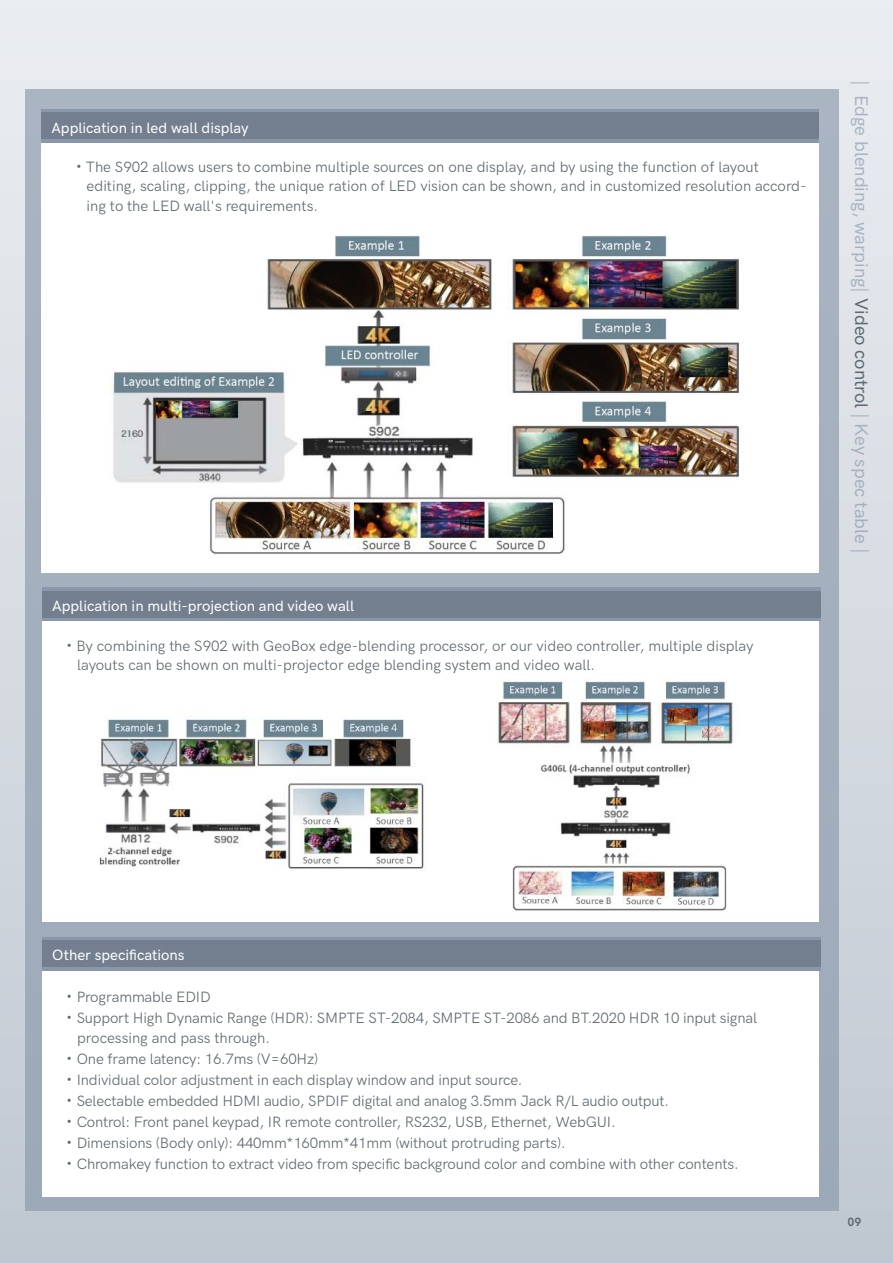
<style>
.page{position:relative;width:893px;height:1263px;background:#fff}
.page>*{position:absolute;margin:0;border:0;box-sizing:border-box;transform-origin:0 0}
.t1{font:500 18.6px "HK Grotesk";color:rgb(136 151 170/.64)}
.t2{font:15px/21px "HK Grotesk";letter-spacing:-.01em;color:#5f6a73}
.t3{font:500 15px "HK Grotesk";color:#fff}
.t4{font:700 12px "HK Grotesk";color:#5f6973}
.s1{font-family:"Koz Go Pr 6 N"}
.s2{color:#5f6a73}
</style>
<div class="page">
<div style="left:0;top:0;width:893px;height:1263px;background:linear-gradient(to bottom,#eaedf0,#c0c8d2)"></div>
<div style="left:25px;top:89px;width:813px;height:1121px;background:#a4b0be"></div>
<div style="left:43px;top:594px;width:776px;height:328px;background:#fff"></div>
<div style="left:43px;top:588px;width:778px;height:33px;background:linear-gradient(to right,#8897aa,#8897aa)"></div>
<div style="left:43px;top:591px;width:778px;height:26px;background:#737f8e"></div>
<div style="left:42px;top:111px;width:777px;height:462px;background:#fff"></div>
<div style="left:42px;top:109px;width:777px;height:34px;background:linear-gradient(to right,#8897aa,#8897aa)"></div>
<div style="left:42px;top:113px;width:777px;height:26px;background:#737f8e"></div>
<img style="left:110px;top:235px;width:632px;height:320px">
<div style="left:43px;top:944px;width:776px;height:252px;background:#fff"></div>
<div style="left:43px;top:937px;width:778px;height:33px;background:#8897aa"></div>
<div style="left:43px;top:940px;width:778px;height:27px;background:#737f8e"></div>
<img style="left:98px;top:716px;width:329px;height:155px">
<img style="left:497px;top:679px;width:241px;height:232px">
<p class="t3" style="left:51px;top:116px;width:199px">Application in led wall display</p>
<p class="t2" style="left:87px;top:156px;width:721px;line-height:19.5px;text-indent:-15px"><span class="s1">・</span>The S902 allows users to combine multiple sources on one display, and by using the function of layout editing, scaling, clipping, the unique ration of LED vision can be shown, and in customized resolution accord&shy;ing to the LED wall's requirements.</p>
<p class="t3" style="left:52px;top:594px;width:303px">Application in multi-projection and video wall</p>
<p class="t2" style="left:77px;top:635px;width:678px;line-height:19.5px;text-indent:-15px"><span class="s1">・</span>By combining the S902 with GeoBox edge-blending processor, or our video controller, multiple display layouts can be shown on multi-projector edge blending system and video wall.</p>
<p class="t1" style="left:876px;top:80px;width:476px;rotate:90deg">| Edge blending, warping| <span class="s2">Video control</span> | Key spec table |</p>
<p class="t3" style="left:52px;top:943px;width:134px">Other specifications</p>
<p class="t2" style="left:62px;top:985px;width:697px"><span class="s1">・</span> Programmable EDID<br><span class="s1">・</span> Support High Dynamic Range (HDR): SMPTE ST-2084, SMPTE ST-2086 and BT.2020 HDR 10 input signal</p>
<p class="t2" style="left:62px;top:1026px;width:678px;text-indent:15px">processing and pass through.<br><span class="s1">・</span> One frame latency: 16.7ms (V=60Hz)<br><span class="s1">・</span> Individual color adjustment in each display window and input source.<br><span class="s1">・</span> Selectable embedded HDMI audio, SPDIF digital and analog 3.5mm Jack R/L audio output.<br><span class="s1">・</span> Control: Front panel keypad, IR remote controller, RS232, USB, Ethernet, WebGUI.<br><span class="s1">・</span> Dimensions (Body only): 440mm*160mm*41mm (without protruding parts).<br><span class="s1">・</span> Chromakey function to extract video from specific background color and combine with other contents.</p>
<p class="t4" style="left:847px;top:1213px;width:15px">09</p>
</div>
